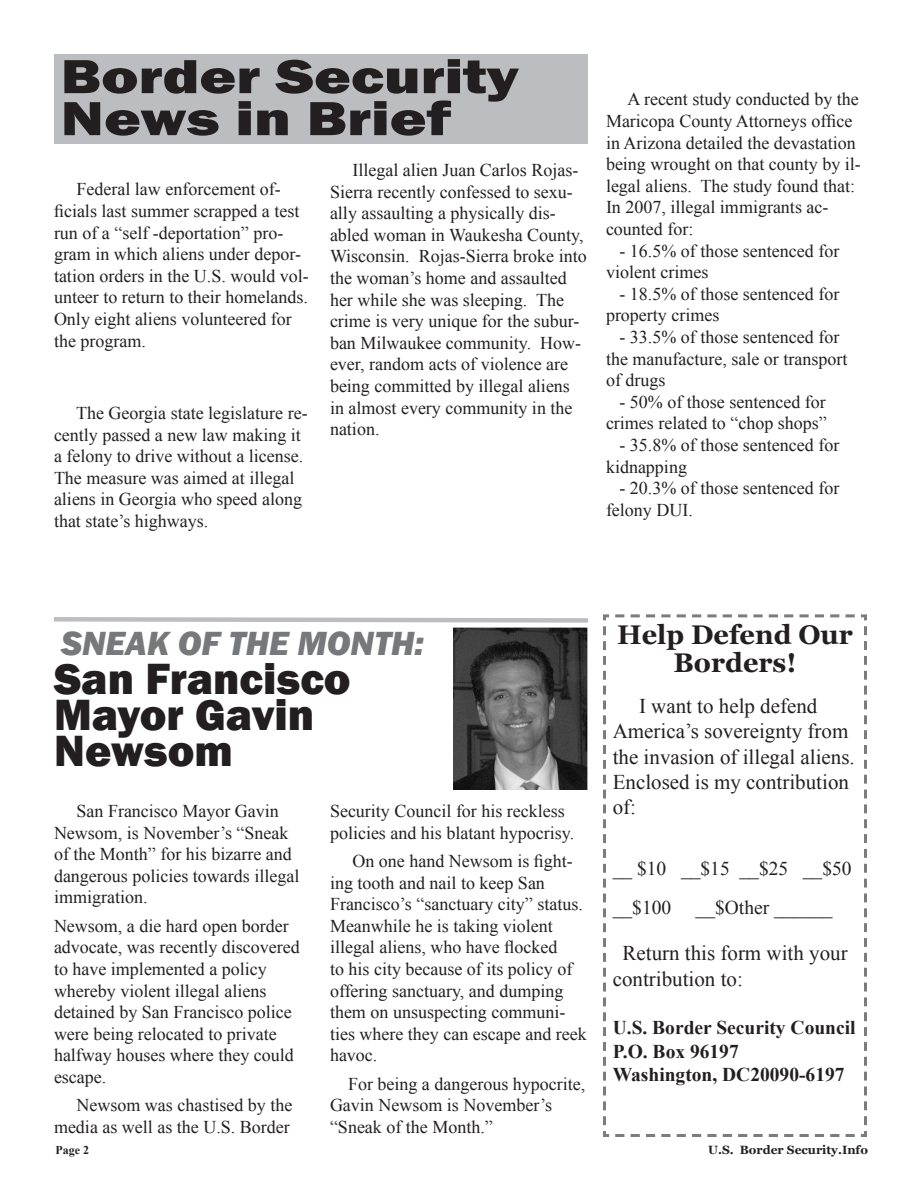
<style>
.page{position:relative;width:918px;height:1188px;background:#fff}
.page>*{position:absolute;margin:0;border:0;box-sizing:border-box;transform-origin:0 0}
.t1{font:800 49.5px "Franklin Gothic";color:#231f20;scale:1.27 1}
.t2{font:800 45px/36px "Franklin Gothic";color:#231f20}
.t3{font:italic 800 34.5px "Franklin Gothic";color:#76787b}
.t4{font:700 27px/28.5px "Georgia";color:#231f20;text-align:center}
.t5{font:21px/25.2px "Times New Roman";color:#231f20}
.t6{font:700 19.5px "Times New Roman";color:#231f20}
.t7{font:19.5px/39px "Times New Roman";color:#231f20}
.t8{font:18px/21.6px "Times New Roman";color:#231f20}
.t9{font:700 12px "Georgia";color:#231f20}
.t10{font:700 12px "Times New Roman";color:#231f20}
</style>
<div class="page">
<svg style="left:603px;top:614px;width:264px;height:523px"></svg>
<div style="left:54px;top:54px;width:534px;height:89px;background:#bcbdc0"></div>
<svg style="left:54px;top:617px;width:534px;height:6px"></svg>
<img style="left:453px;top:628px;width:135px;height:162px">
<p class="t1" style="left:61px;top:45px;width:362px">Border Security</p>
<p class="t1" style="left:61px;top:87px;width:309px">News in Brief</p>
<p class="t8" style="left:54px;top:178px;width:256px;text-indent:22px">Federal law enforcement of&shy;ficials last summer scrapped a test run of a “self -deportation” pro&shy;gram in which aliens under depor&shy;tation orders in the U.S. would vol&shy;unteer to return to their homelands.<br>Only eight aliens volunteered for the program.</p>
<p class="t8" style="left:54px;top:402px;width:255px;text-indent:22px">The Georgia state legislature re&shy;cently passed a new law making it a felony to drive without a license.<br>The measure was aimed at illegal aliens in Georgia who speed along that state’s highways.</p>
<p class="t8" style="left:330px;top:159px;width:258px;text-indent:22px">Illegal alien Juan Carlos Rojas-<br>Sierra recently confessed to sexu&shy;ally assaulting a physically dis&shy;abled woman in Waukesha County,<br>Wisconsin. Rojas-Sierra broke into the woman’s home and assaulted her while she was sleeping. The crime is very unique for the subur&shy;ban Milwaukee community. How&shy;ever, random acts of violence are being committed by illegal aliens in almost every community in the nation.</p>
<p class="t8" style="left:606px;top:88px;width:256px;text-indent:22px">A recent study conducted by the Maricopa County Attorneys office in Arizona detailed the devastation being wrought on that county by il&shy;legal aliens. The study found that:</p>
<p class="t8" style="left:606px;top:196px;width:224px">In 2007, illegal immigrants ac&shy;counted for:</p>
<p class="t8" style="left:606px;top:240px;width:235px;text-indent:14px">- 16.5% of those sentenced for violent crimes</p>
<p class="t8" style="left:606px;top:283px;width:235px;text-indent:14px">- 18.5% of those sentenced for property crimes</p>
<p class="t8" style="left:606px;top:326px;width:243px;text-indent:14px">- 33.5% of those sentenced for the manufacture, sale or transport of drugs</p>
<p class="t8" style="left:606px;top:391px;width:222px;text-align:right">- 50% of those sentenced for crimes related to “chop shops”</p>
<p class="t8" style="left:606px;top:434px;width:235px;text-indent:14px">- 35.8% of those sentenced for kidnapping</p>
<p class="t8" style="left:606px;top:477px;width:235px;text-indent:14px">- 20.3% of those sentenced for felony DUI.</p>
<p class="t3" style="left:61px;top:621px;width:365px">SNEAK OF THE MONTH:</p>
<p class="t2" style="left:54px;top:661px;width:298px">San Francisco<br>Mayor Gavin<br>Newsom</p>
<p class="t8" style="left:54px;top:800px;width:247px;text-indent:22px">San Francisco Mayor Gavin<br>Newsom, is November’s “Sneak of the Month” for his bizarre and dangerous policies towards illegal immigration.</p>
<p class="t8" style="left:54px;top:915px;width:247px">Newsom, a die hard open border advocate, was recently discovered to have implemented a policy whereby violent illegal aliens detained by San Francisco police were being relocated to private halfway houses where they could escape.</p>
<p class="t8" style="left:54px;top:1094px;width:240px;text-align:right">Newsom was chastised by the media as well as the U.S. Border</p>
<p class="t8" style="left:330px;top:800px;width:246px">Security Council for his reckless policies and his blatant hypocrisy.</p>
<p class="t8" style="left:330px;top:850px;width:258px;text-indent:22px">On one hand Newsom is fight&shy;ing tooth and nail to keep San<br>Francisco’s “sanctuary city” status.<br>Meanwhile he is taking violent illegal aliens, who have flocked<br>to his city because of its policy of offering sanctuary, and dumping them on unsuspecting communi&shy;ties where they can escape and reek havoc.</p>
<p class="t8" style="left:330px;top:1073px;width:257px;text-indent:18px">For being a dangerous hypocrite,<br>Gavin Newsom is November’s “Sneak of the Month.”</p>
<p class="t4" style="left:617px;top:620px;width:237px">Help Defend Our<br>Borders!</p>
<p class="t5" style="left:613px;top:693px;width:244px;text-indent:26px">I want to help defend<br>America’s sovereignty from the invasion of illegal aliens.<br>Enclosed is my contribution of:</p>
<p class="t7" style="left:613px;top:848px;width:240px">__ $10 __$15 __$25 __$50 __$100</p>
<p class="t7" style="left:696px;top:887px;width:139px">__$Other ______</p>
<p class="t5" style="left:613px;top:940px;width:236px;text-indent:10px">Return this form with your contribution to:</p>
<p class="t6" style="left:613px;top:1014px;width:244px">U.S. Border Security Council</p>
<p class="t6" style="left:613px;top:1038px;width:128px">P.O. Box 96197</p>
<p class="t6" style="left:613px;top:1061px;width:233px">Washington, DC20090-6197</p>
<p class="t10" style="left:56px;top:1142px;width:35px">Page 2</p>
<p class="t9" style="left:708px;top:1142px;width:161px">U.S. Border Security.Info</p>
</div>
